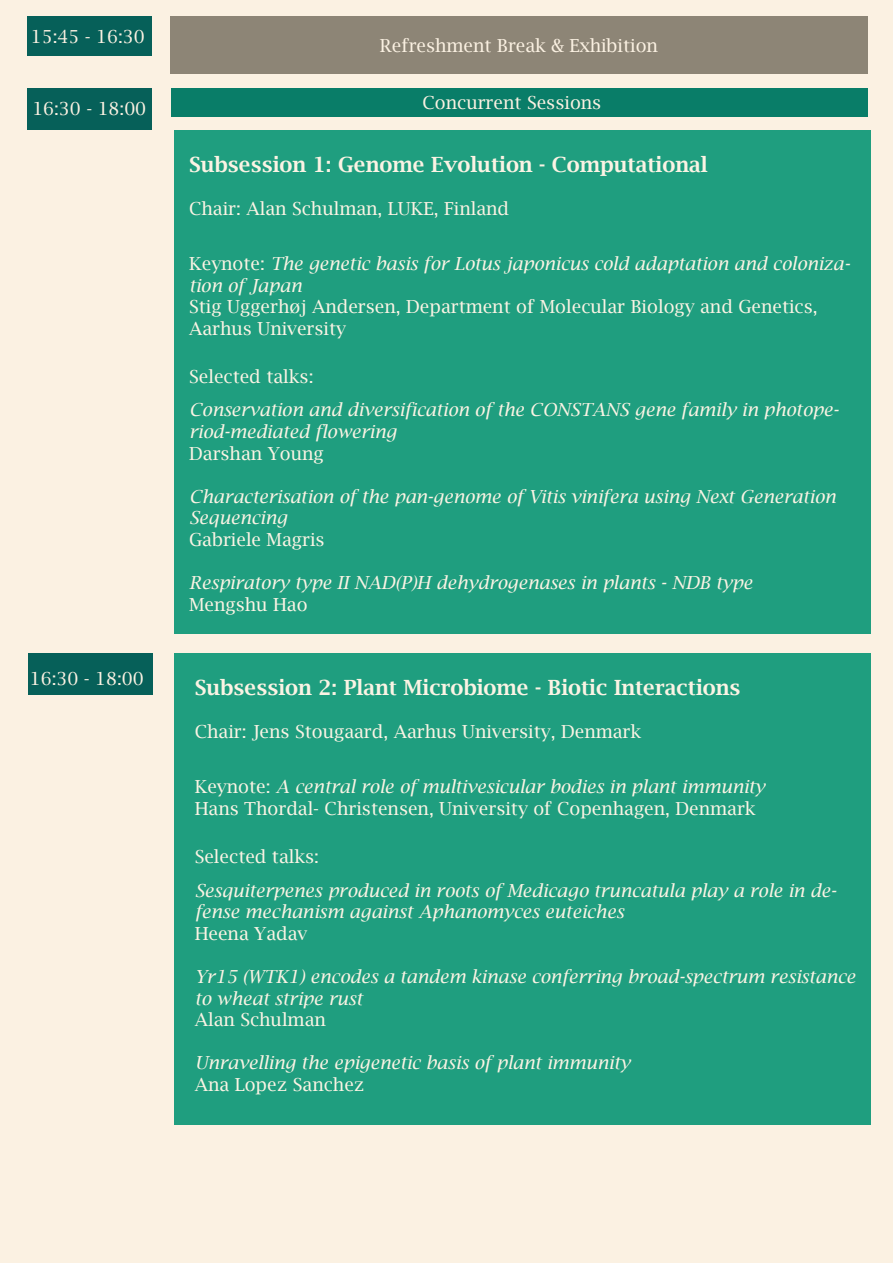
<style>
.page{position:relative;width:893px;height:1263px;background:#fbf1e2}
.page>*{position:absolute;margin:0;border:0;box-sizing:border-box;transform-origin:0 0}
.Event{font:600 21px "Lucida Bright";color:#fbf3e4}
.Event-2{font:italic 18px/21.6px "Lucida Bright";color:#fbf3e4}
.Event-3{font:18px/21.6px "Lucida Bright";color:#fbf3e4}
.Event-4{font:18px "Lucida Bright";color:#fbf1e2}
.Klokke{font:18px "Lucida Bright";color:#fbf1e2}
.s1{color:#fbf1e2}
.s2{font-style:normal}
</style>
<div class="page">
<div style="left:27px;top:88px;width:125px;height:42px;background:#066059"></div>
<div style="left:171px;top:88px;width:697px;height:28px;background:#097d68"></div>
<div style="left:174px;top:653px;width:697px;height:472px;background:#1f9e7f"></div>
<div style="left:27px;top:16px;width:125px;height:40px;background:#066059"></div>
<div style="left:171px;top:16px;width:697px;height:57px;background:#8d8576"></div>
<div style="left:28px;top:653px;width:125px;height:41px;background:#066059"></div>
<div style="left:174px;top:130px;width:696px;height:504px;background:#1f9e7f"></div>
<p class="Klokke" style="left:31px;top:26px;width:115px">15:45 - 16:30</p>
<p class="Event-4" style="left:380px;top:36px;width:280px">Refreshment Break &amp; Exhibition</p>
<p class="Klokke" style="left:32px;top:99px;width:115px">16:30 - 18:00</p>
<p class="Event-4" style="left:422px;top:92px;width:180px">Concurrent Sessions</p>
<p class="Klokke" style="left:30px;top:668px;width:115px">16:30 - 18:00</p>
<p class="Event" style="left:189px;top:152px;width:520px">Subsession 1: Genome Evolution - Computational</p>
<p class="Event-3" style="left:189px;top:197px;width:322px">Chair: Alan Schulman, <span class="s1">LUKE, Finland</span></p>
<p class="Event-2" style="left:189px;top:253px;width:663px"><span class="s2">Keynote:</span> The genetic basis for Lotus japonicus cold adaptation and coloniza&shy;tion of Japan</p>
<p class="Event-3" style="left:189px;top:296px;width:630px">Stig Uggerhøj Andersen, Department of Molecular Biology and Genetics,<br>Aarhus University</p>
<p class="Event-3" style="left:189px;top:365px;width:126px">Selected talks:</p>
<p class="Event-2" style="left:189px;top:399px;width:651px">Conservation and diversification of the CONSTANS gene family in photope&shy;riod-mediated flowering</p>
<p class="Event-3" style="left:189px;top:442px;width:136px">Darshan Young</p>
<p class="Event-2" style="left:189px;top:485px;width:648px">Characterisation of the pan-genome of Vitis vinifera using Next Generation<br>Sequencing</p>
<p class="Event-3" style="left:189px;top:529px;width:137px">Gabriele Magris</p>
<p class="Event-2" style="left:189px;top:572px;width:565px">Respiratory type II NAD(P)H dehydrogenases in plants - NDB type</p>
<p class="Event-3" style="left:189px;top:593px;width:120px">Mengshu Hao</p>
<p class="Event" style="left:195px;top:675px;width:547px">Subsession 2: Plant Microbiome - Biotic Interactions</p>
<p class="Event-3" style="left:195px;top:721px;width:448px">Chair: Jens Stougaard, Aarhus University, Denmark</p>
<p class="Event-2" style="left:195px;top:776px;width:572px"><span class="s2">Keynote:</span> A central role of multivesicular bodies in plant immunity</p>
<p class="Event-3" style="left:195px;top:798px;width:562px">Hans Thordal- Christensen, University of Copenhagen, Denmark</p>
<p class="Event-3" style="left:195px;top:846px;width:126px">Selected talks:</p>
<p class="Event-2" style="left:195px;top:879px;width:643px">Sesquiterpenes produced in roots of Medicago truncatula play a role in de&shy;fense mechanism against Aphanomyces euteiches</p>
<p class="Event-3" style="left:195px;top:922px;width:114px">Heena Yadav</p>
<p class="Event-2" style="left:195px;top:966px;width:662px">Yr15 (WTK1) encodes a tandem kinase conferring broad-spectrum resistance to wheat stripe rust</p>
<p class="Event-3" style="left:195px;top:1009px;width:133px">Alan Schulman</p>
<p class="Event-2" style="left:195px;top:1052px;width:437px">Unravelling the epigenetic basis of plant immunity</p>
<p class="Event-3" style="left:195px;top:1074px;width:171px">Ana Lopez Sanchez</p>
</div>
